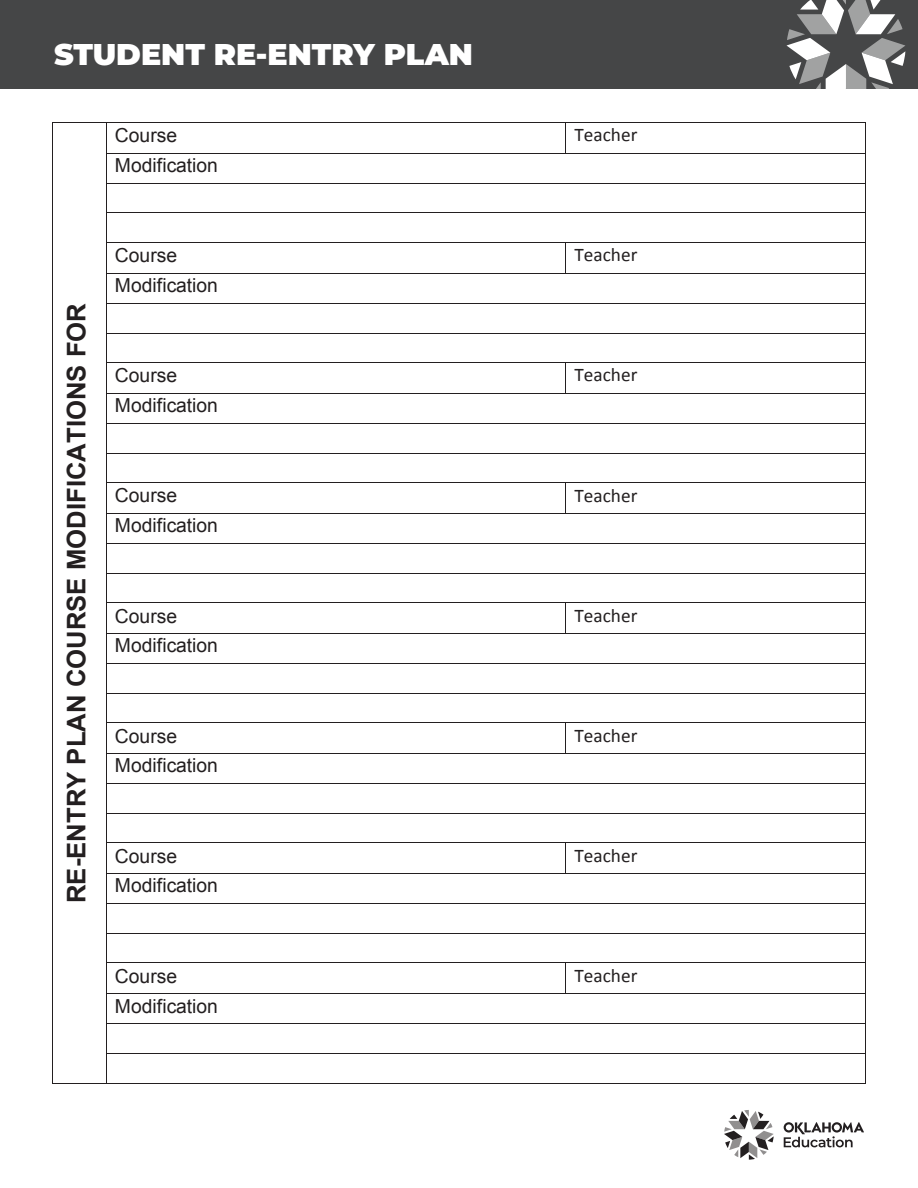
<style>
.page{position:relative;width:918px;height:1188px;background:#fff}
.page>*{position:absolute;margin:0;border:0;box-sizing:border-box;transform-origin:0 0}
.t1{font:900 30px "Montserrat";color:#fff}
.t2{font:700 25.65px "Arial";color:#231f20}
.t3{font:19.35px "Arial";color:#231f20}
.t4{font:19.35px "Calibri";color:#231f20}
</style>
<div class="page">
<div style="left:0;top:0;width:918px;height:89px;background:#454647"></div>
<svg style="left:787px;top:0;width:118px;height:89px"></svg>
<svg style="left:724px;top:1110px;width:50px;height:50px"></svg>
<svg style="left:784px;top:1122px;width:80px;height:25px"></svg>
<hr style="left:53px;top:122px;width:53px;height:1px;background:#231f20">
<hr style="left:107px;top:122px;width:458px;height:1px;background:#231f20">
<hr style="left:566px;top:122px;width:300px;height:1px;background:#231f20">
<hr style="left:52px;top:123px;width:1px;height:30px;background:#231f20">
<hr style="left:106px;top:123px;width:1px;height:30px;background:#231f20">
<hr style="left:565px;top:123px;width:1px;height:30px;background:#231f20">
<hr style="left:866px;top:123px;width:1px;height:30px;background:#231f20">
<hr style="left:107px;top:153px;width:458px;height:1px;background:#231f20">
<hr style="left:566px;top:153px;width:300px;height:1px;background:#231f20">
<hr style="left:107px;top:183px;width:759px;height:1px;background:#231f20">
<hr style="left:107px;top:213px;width:759px;height:1px;background:#231f20">
<svg style="left:52px;top:153px;width:1px;height:90px"></svg>
<svg style="left:106px;top:153px;width:1px;height:90px"></svg>
<hr style="left:107px;top:242px;width:458px;height:1px;background:#231f20">
<hr style="left:566px;top:242px;width:300px;height:1px;background:#231f20">
<hr style="left:52px;top:243px;width:1px;height:30px;background:#231f20">
<hr style="left:106px;top:243px;width:1px;height:30px;background:#231f20">
<hr style="left:565px;top:243px;width:1px;height:30px;background:#231f20">
<hr style="left:866px;top:243px;width:1px;height:30px;background:#231f20">
<hr style="left:107px;top:273px;width:458px;height:1px;background:#231f20">
<hr style="left:566px;top:273px;width:300px;height:1px;background:#231f20">
<hr style="left:107px;top:303px;width:759px;height:1px;background:#231f20">
<hr style="left:107px;top:333px;width:759px;height:1px;background:#231f20">
<svg style="left:52px;top:273px;width:1px;height:90px"></svg>
<svg style="left:106px;top:273px;width:1px;height:90px"></svg>
<hr style="left:107px;top:362px;width:458px;height:1px;background:#231f20">
<hr style="left:566px;top:362px;width:300px;height:1px;background:#231f20">
<hr style="left:52px;top:363px;width:1px;height:30px;background:#231f20">
<hr style="left:106px;top:363px;width:1px;height:30px;background:#231f20">
<hr style="left:565px;top:363px;width:1px;height:30px;background:#231f20">
<hr style="left:866px;top:363px;width:1px;height:30px;background:#231f20">
<hr style="left:107px;top:393px;width:458px;height:1px;background:#231f20">
<hr style="left:566px;top:393px;width:300px;height:1px;background:#231f20">
<hr style="left:107px;top:423px;width:759px;height:1px;background:#231f20">
<hr style="left:107px;top:453px;width:759px;height:1px;background:#231f20">
<svg style="left:52px;top:393px;width:1px;height:90px"></svg>
<svg style="left:106px;top:393px;width:1px;height:90px"></svg>
<hr style="left:107px;top:482px;width:458px;height:1px;background:#231f20">
<hr style="left:566px;top:482px;width:300px;height:1px;background:#231f20">
<hr style="left:52px;top:483px;width:1px;height:30px;background:#231f20">
<hr style="left:106px;top:483px;width:1px;height:30px;background:#231f20">
<hr style="left:565px;top:483px;width:1px;height:30px;background:#231f20">
<hr style="left:866px;top:483px;width:1px;height:30px;background:#231f20">
<hr style="left:107px;top:513px;width:458px;height:1px;background:#231f20">
<hr style="left:566px;top:513px;width:300px;height:1px;background:#231f20">
<hr style="left:107px;top:543px;width:759px;height:1px;background:#231f20">
<hr style="left:107px;top:573px;width:759px;height:1px;background:#231f20">
<svg style="left:52px;top:513px;width:1px;height:90px"></svg>
<svg style="left:106px;top:513px;width:1px;height:90px"></svg>
<hr style="left:107px;top:602px;width:458px;height:1px;background:#231f20">
<hr style="left:566px;top:602px;width:300px;height:1px;background:#231f20">
<hr style="left:52px;top:603px;width:1px;height:30px;background:#231f20">
<hr style="left:106px;top:603px;width:1px;height:30px;background:#231f20">
<hr style="left:565px;top:603px;width:1px;height:30px;background:#231f20">
<hr style="left:866px;top:603px;width:1px;height:30px;background:#231f20">
<hr style="left:107px;top:633px;width:458px;height:1px;background:#231f20">
<hr style="left:566px;top:633px;width:300px;height:1px;background:#231f20">
<hr style="left:107px;top:663px;width:759px;height:1px;background:#231f20">
<hr style="left:107px;top:693px;width:759px;height:1px;background:#231f20">
<svg style="left:52px;top:633px;width:1px;height:90px"></svg>
<svg style="left:106px;top:633px;width:1px;height:90px"></svg>
<hr style="left:107px;top:722px;width:458px;height:1px;background:#231f20">
<hr style="left:566px;top:722px;width:300px;height:1px;background:#231f20">
<hr style="left:52px;top:723px;width:1px;height:30px;background:#231f20">
<hr style="left:106px;top:723px;width:1px;height:30px;background:#231f20">
<hr style="left:565px;top:723px;width:1px;height:30px;background:#231f20">
<hr style="left:866px;top:723px;width:1px;height:30px;background:#231f20">
<hr style="left:107px;top:753px;width:458px;height:1px;background:#231f20">
<hr style="left:566px;top:753px;width:300px;height:1px;background:#231f20">
<hr style="left:107px;top:783px;width:759px;height:1px;background:#231f20">
<hr style="left:107px;top:813px;width:759px;height:1px;background:#231f20">
<svg style="left:52px;top:753px;width:1px;height:90px"></svg>
<svg style="left:106px;top:753px;width:1px;height:90px"></svg>
<hr style="left:107px;top:843px;width:458px;height:1px;background:#231f20">
<hr style="left:566px;top:843px;width:300px;height:1px;background:#231f20">
<hr style="left:52px;top:843px;width:1px;height:30px;background:#231f20">
<hr style="left:106px;top:843px;width:1px;height:30px;background:#231f20">
<hr style="left:565px;top:843px;width:1px;height:30px;background:#231f20">
<hr style="left:866px;top:843px;width:1px;height:30px;background:#231f20">
<hr style="left:107px;top:873px;width:458px;height:1px;background:#231f20">
<hr style="left:566px;top:873px;width:300px;height:1px;background:#231f20">
<hr style="left:107px;top:903px;width:759px;height:1px;background:#231f20">
<hr style="left:107px;top:933px;width:759px;height:1px;background:#231f20">
<svg style="left:52px;top:873px;width:1px;height:90px"></svg>
<svg style="left:106px;top:873px;width:1px;height:90px"></svg>
<hr style="left:107px;top:963px;width:458px;height:1px;background:#231f20">
<hr style="left:566px;top:963px;width:300px;height:1px;background:#231f20">
<hr style="left:52px;top:963px;width:1px;height:30px;background:#231f20">
<hr style="left:106px;top:963px;width:1px;height:30px;background:#231f20">
<hr style="left:565px;top:963px;width:1px;height:30px;background:#231f20">
<hr style="left:866px;top:963px;width:1px;height:30px;background:#231f20">
<hr style="left:107px;top:993px;width:458px;height:1px;background:#231f20">
<hr style="left:566px;top:993px;width:300px;height:1px;background:#231f20">
<hr style="left:107px;top:1023px;width:759px;height:1px;background:#231f20">
<hr style="left:107px;top:1053px;width:759px;height:1px;background:#231f20">
<svg style="left:52px;top:993px;width:1px;height:91px"></svg>
<hr style="left:53px;top:1083px;width:53px;height:1px;background:#231f20">
<svg style="left:106px;top:993px;width:1px;height:91px"></svg>
<hr style="left:107px;top:1083px;width:759px;height:1px;background:#231f20">
<h1 class="t1" style="left:54px;top:32px;width:420px">STUDENT RE-ENTRY PLAN</h1>
<p class="t3" style="left:115px;top:123px;width:64px">Course</p>
<p class="t4" style="left:575px;top:122px;width:65px">Teacher</p>
<p class="t3" style="left:115px;top:153px;width:105px">Modification</p>
<p class="t2" style="left:60px;top:903px;width:601px;rotate:-90deg">RE-ENTRY PLAN COURSE MODIFICATIONS FOR</p>
<p class="t3" style="left:115px;top:243px;width:64px">Course</p>
<p class="t4" style="left:575px;top:242px;width:65px">Teacher</p>
<p class="t3" style="left:115px;top:273px;width:105px">Modification</p>
<p class="t3" style="left:115px;top:363px;width:64px">Course</p>
<p class="t4" style="left:575px;top:362px;width:65px">Teacher</p>
<p class="t3" style="left:115px;top:393px;width:105px">Modification</p>
<p class="t3" style="left:115px;top:483px;width:64px">Course</p>
<p class="t4" style="left:575px;top:482px;width:65px">Teacher</p>
<p class="t3" style="left:115px;top:513px;width:105px">Modification</p>
<p class="t3" style="left:115px;top:603px;width:64px">Course</p>
<p class="t4" style="left:575px;top:602px;width:65px">Teacher</p>
<p class="t3" style="left:115px;top:633px;width:105px">Modification</p>
<p class="t3" style="left:115px;top:723px;width:64px">Course</p>
<p class="t4" style="left:575px;top:722px;width:65px">Teacher</p>
<p class="t3" style="left:115px;top:753px;width:105px">Modification</p>
<p class="t3" style="left:115px;top:843px;width:64px">Course</p>
<p class="t4" style="left:575px;top:842px;width:65px">Teacher</p>
<p class="t3" style="left:115px;top:873px;width:105px">Modification</p>
<p class="t3" style="left:115px;top:963px;width:64px">Course</p>
<p class="t4" style="left:575px;top:962px;width:65px">Teacher</p>
<p class="t3" style="left:115px;top:993px;width:105px">Modification</p>
</div>
